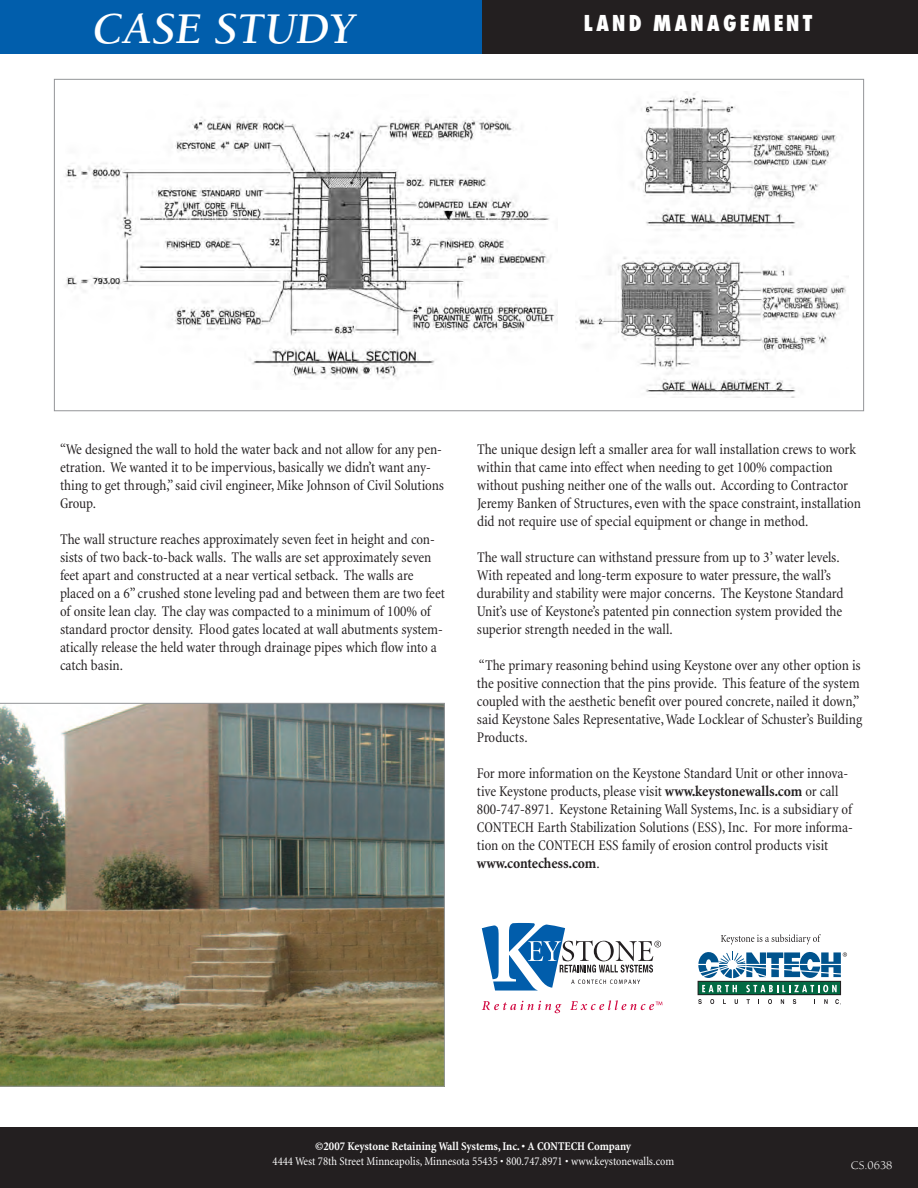
<style>
.page{position:relative;width:918px;height:1188px;background:#fff}
.page>*{position:absolute;margin:0;border:0;box-sizing:border-box;transform-origin:0 0}
.t1{font:italic 700 45px "Berkeley";color:#fff}
.t2{font:800 21px "Futura Cond";letter-spacing:.13em;color:#fff}
.t3{font:condensed 15px/18px "Minion";letter-spacing:-.005em;color:#231f20}
.t4{font:condensed 12px "Minion";color:#fff}
.t5{font:700 condensed 12px "Minion";letter-spacing:-.005em;color:#fff}
.t6{font:12px "Berkeley";color:#fff}
.s1{font-weight:700}
</style>
<div class="page">
<div style="left:0;top:1127px;width:918px;height:61px;background:#231f20"></div>
<div style="left:0;top:0;width:918px;height:54px;background:#015eac"></div>
<div style="left:482px;top:0;width:436px;height:54px;background:#231f20"></div>
<img style="left:0;top:703px;width:445px;height:384px">
<svg style="left:482px;top:1001px;width:80px;height:12px"></svg>
<svg style="left:570px;top:1000px;width:92px;height:10px"></svg>
<svg style="left:482px;top:923px;width:179px;height:68px"></svg>
<svg style="left:700px;top:983px;width:139px;height:10px"></svg>
<div style="left:698px;top:981px;width:143px;height:14px;border:1px solid #231f20"></div>
<svg style="left:702px;top:985px;width:35px;height:7px"></svg>
<svg style="left:746px;top:985px;width:91px;height:7px"></svg>
<svg style="left:698px;top:951px;width:149px;height:27px"></svg>
<svg style="left:698px;top:999px;width:4px;height:5px"></svg>
<svg style="left:710px;top:999px;width:4px;height:5px"></svg>
<svg style="left:747px;top:999px;width:3px;height:5px"></svg>
<svg style="left:768px;top:999px;width:4px;height:5px"></svg>
<svg style="left:781px;top:999px;width:3px;height:5px"></svg>
<svg style="left:793px;top:999px;width:3px;height:5px"></svg>
<svg style="left:824px;top:999px;width:4px;height:5px"></svg>
<svg style="left:835px;top:999px;width:6px;height:6px"></svg>
<svg style="left:721px;top:934px;width:100px;height:11px"></svg>
<img style="left:65px;top:116px;width:492px;height:263px">
<img style="left:576px;top:93px;width:270px;height:304px">
<h1 class="t1" style="left:93px;top:11px;width:264px">CASE STUDY</h1>
<h2 class="t2" style="left:584px;top:11px;width:231px">LAND MANAGEMENT</h2>
<p class="t3" style="left:60px;top:441px;width:386px">“We designed the wall to hold the water back and not allow for any pen&shy;etration. We wanted it to be impervious, basically we didn’t want any&shy;thing to get through,” said civil engineer, Mike Johnson of Civil Solutions Group.</p>
<p class="t3" style="left:60px;top:531px;width:386px">The wall structure reaches approximately seven feet in height and con&shy;sists of two back-to-back walls. The walls are set approximately seven feet apart and constructed at a near vertical setback. The walls are placed on a 6” crushed stone leveling pad and between them are two feet of onsite lean clay. The clay was compacted to a minimum of 100% of standard proctor density. Flood gates located at wall abutments system&shy;atically release the held water through drainage pipes which flow into a catch basin.</p>
<p class="t3" style="left:477px;top:441px;width:385px">The unique design left a smaller area for wall installation crews to work within that came into effect when needing to get 100% compaction without pushing neither one of the walls out. According to Contractor Jeremy Banken of Structures, even with the space constraint, installation did not require use of special equipment or change in method.</p>
<p class="t3" style="left:477px;top:549px;width:368px">The wall structure can withstand pressure from up to 3’ water levels.<br>With repeated and long-term exposure to water pressure, the wall’s durability and stability were major concerns. The Keystone Standard Unit’s use of Keystone’s patented pin connection system provided the superior strength needed in the wall.</p>
<p class="t3" style="left:477px;top:657px;width:387px">“The primary reasoning behind using Keystone over any other option is the positive connection that the pins provide. This feature of the system coupled with the aesthetic benefit over poured concrete, nailed it down,” said Keystone Sales Representative, Wade Locklear of Schuster’s Building Products.</p>
<p class="t3" style="left:477px;top:765px;width:377px">For more information on the Keystone Standard Unit or other innova&shy;tive Keystone products, please visit <span class="s1">www.keystonewalls.com</span> or call 800-747-8971. Keystone Retaining Wall Systems, Inc. is a subsidiary of CONTECH Earth Stabilization Solutions (ESS), Inc. For more informa&shy;tion on the CONTECH ESS family of erosion control products visit <span class="s1">www.contechess.com</span>.</p>
<p class="t5" style="left:315px;top:1142px;width:317px">©2007 Keystone Retaining Wall Systems, Inc. • A CONTECH Company</p>
<p class="t4" style="left:273px;top:1156px;width:403px">4444 West 78th Street Minneapolis, Minnesota 55435 • 800.747.8971 • www.keystonewalls.com</p>
<p class="t6" style="left:851px;top:1161px;width:43px">CS.0638</p>
</div>
